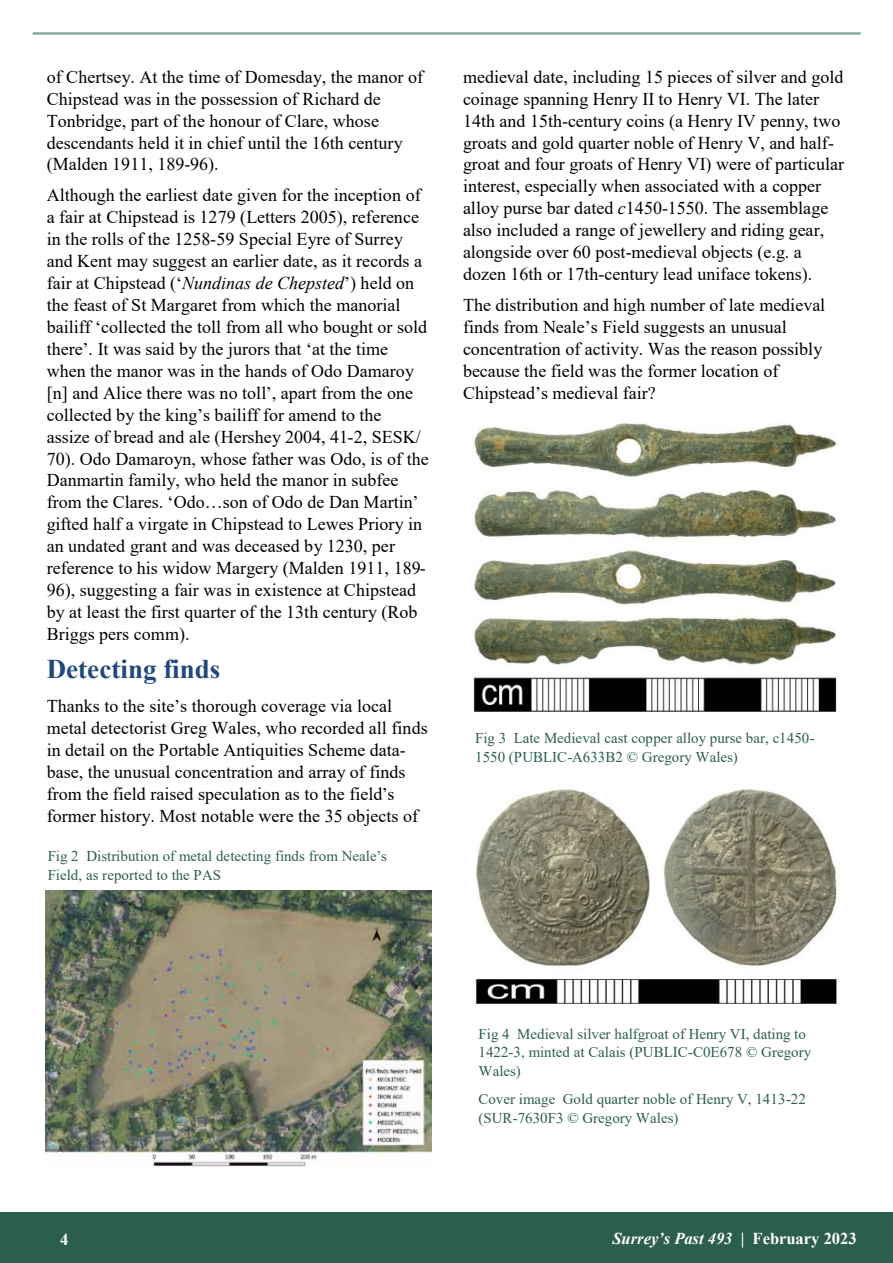
<style>
.page{position:relative;width:893px;height:1263px;background:#fff}
.page>*{position:absolute;margin:0;border:0;box-sizing:border-box;transform-origin:0 0}
.t1{font:700 27px "Times New Roman";color:#1f497d}
.t2{font:18px/21.9px "Times New Roman";color:#000}
.t3{font:italic 700 16.5px "Times New Roman";color:#fff}
.t4{font:700 16.5px "Times New Roman";color:#fff}
.t5{font:15px/18.9px "Times New Roman";color:#2c5e4f}
.s1{font-style:italic}
.s2{font-style:normal}
</style>
<div class="page">
<div style="left:0;top:1212px;width:893px;height:51px;background:#2c5e4f"></div>
<hr style="left:33px;top:32px;width:828px;height:3px;background:#7ca295">
<img style="left:46px;top:890px;width:386px;height:277px">
<img style="left:473px;top:422px;width:364px;height:290px">
<img style="left:475px;top:788px;width:362px;height:215px">
<p class="t2" style="left:47px;top:65px;width:378px">of Chertsey. At the time of Domesday, the manor of Chipstead was in the possession of Richard de Tonbridge, part of the honour of Clare, whose descendants held it in chief until the 16th century (Malden 1911, 189-96).</p>
<p class="t2" style="left:47px;top:184px;width:383px">Although the earliest date given for the inception of a fair at Chipstead is 1279 (Letters 2005), reference in the rolls of the 1258-59 Special Eyre of Surrey and Kent may suggest an earlier date, as it records a fair at Chipstead (‘<span class="s1">Nundinas de Chepsted</span>’) held on the feast of St Margaret from which the manorial bailiff ‘collected the toll from all who bought or sold there’. It was said by the jurors that ‘at the time when the manor was in the hands of Odo Damaroy [n] and Alice there was no toll’, apart from the one collected by the king’s bailiff for amend to the assize of bread and ale (Hershey 2004, 41-2, SESK/ 70). Odo Damaroyn, whose father was Odo, is of the Danmartin family, who held the manor in subfee from the Clares. ‘Odo…son of Odo de Dan Martin’ gifted half a virgate in Chipstead to Lewes Priory in an undated grant and was deceased by 1230, per reference to his widow Margery (Malden 1911, 189- 96), suggesting a fair was in existence at Chipstead by at least the first quarter of the 13th century (Rob Briggs pers comm).</p>
<h1 class="t1" style="left:47px;top:650px;width:175px">Detecting finds</h1>
<p class="t2" style="left:47px;top:695px;width:382px">Thanks to the site’s thorough coverage via local metal detectorist Greg Wales, who recorded all finds in detail on the Portable Antiquities Scheme data&shy;base, the unusual concentration and array of finds from the field raised speculation as to the field’s former history. Most notable were the 35 objects of</p>
<p class="t5" style="left:48px;top:846px;width:341px">Fig 2 Distribution of metal detecting finds from Neale’s<br>Field, as reported to the PAS</p>
<p class="t2" style="left:463px;top:65px;width:383px">medieval date, including 15 pieces of silver and gold coinage spanning Henry II to Henry VI. The later 14th and 15th-century coins (a Henry IV penny, two groats and gold quarter noble of Henry V, and half&shy;groat and four groats of Henry VI) were of particular interest, especially when associated with a copper alloy purse bar dated <span class="s1">c</span>1450-1550. The assemblage also included a range of jewellery and riding gear, alongside over 60 post-medieval objects (e.g. a dozen 16th or 17th-century lead uniface tokens).</p>
<p class="t2" style="left:463px;top:294px;width:364px">The distribution and high number of late medieval finds from Neale’s Field suggests an unusual concentration of activity. Was the reason possibly because the field was the former location of Chipstead’s medieval fair?</p>
<p class="t5" style="left:475px;top:728px;width:341px">Fig 3 Late Medieval cast copper alloy purse bar, c1450-<br>1550 (PUBLIC-A633B2 © Gregory Wales)</p>
<p class="t4" style="left:60px;top:1228px;width:10px">4</p>
<p class="t5" style="left:478px;top:1023px;width:334px">Fig 4 Medieval silver halfgroat of Henry VI, dating to<br>1422-3, minted at Calais (PUBLIC-C0E678 © Gregory<br>Wales)</p>
<p class="t5" style="left:478px;top:1089px;width:329px">Cover image Gold quarter noble of Henry V, 1413-22 (SUR-7630F3 © Gregory Wales)</p>
<p class="t3" style="left:612px;top:1227px;width:246px">Surrey’s Past 493 <span class="s2">| February 2023</span></p>
</div>
